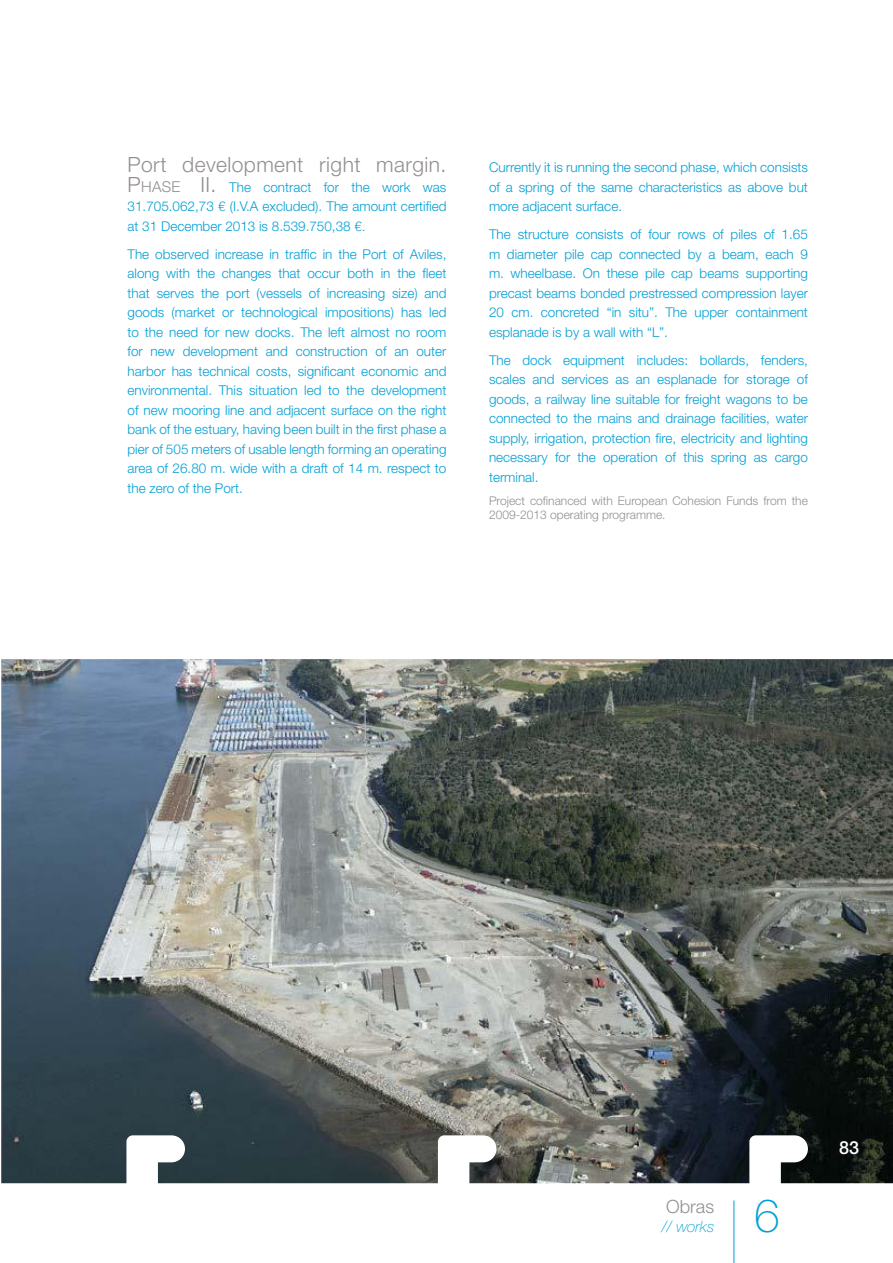
<style>
.page{position:relative;width:893px;height:1263px;background:#fff}
.page>*{position:absolute;margin:0;border:0;box-sizing:border-box;transform-origin:0 0}
.t1{font:100 46.2px "Helvetica Neue";color:#009fd5}
.t2{font:300 21px "Helvetica Neue";letter-spacing:.02em;color:#948f8f}
.t3{font:300 18.3px "Helvetica Neue";color:#948f8f}
.t4{font:500 18px "Helvetica Neue";color:#fff}
.t5{font:italic 100 15.45px "Helvetica Neue";color:#009fd5}
.t6{font:300 13.5px/19.5px "Helvetica Neue";color:#009fd5;text-align:justify}
.t7{font:300 12px/14.5px "Helvetica Neue";color:#948f8f}
.s1{font-size:21px;color:#948f8f}
.s2{font-size:15px;color:#948f8f}
.s3{font-family:"Helvetica"}
</style>
<div class="page">
<hr style="left:733px;top:1200px;width:1px;height:63px;background:#009fd5">
<img style="left:1px;top:659px;width:892px;height:524px">
<h2 class="t2" style="left:128px;top:152px;width:320px">Port development right margin.</h2>
<p class="t6" style="left:128px;top:177px;width:320px"><span class="s1">P</span><span class="s2">HASE</span> <span class="s1">II.</span> The contract for the work was 31.705.062,73 <span class="s3">€</span> (I.V.A excluded). The amount certified at 31 December 2013 is 8.539.750,38 <span class="s3">€.</span></p>
<p class="t6" style="left:128px;top:244px;width:320px">The observed increase in traffic in the Port of Aviles, along with the changes that occur both in the fleet that serves the port (vessels of increasing size) and goods (market or technological impositions) has led to the need for new docks. The left almost no room for new development and construction of an outer harbor has technical costs, significant economic and environmental. This situation led to the development of new mooring line and adjacent surface on the right bank of the estuary, having been built in the first phase a pier of 505 meters of usable length forming an operating area of 26.80 m. wide with a draft of 14 m. respect to the zero of the Port.</p>
<p class="t6" style="left:489px;top:157px;width:320px">Currently it is running the second phase, which consists of a spring of the same characteristics as above but more adjacent surface.</p>
<p class="t6" style="left:489px;top:224px;width:320px">The structure consists of four rows of piles of 1.65 m diameter pile cap connected by a beam, each 9 m. wheelbase. On these pile cap beams supporting precast beams bonded prestressed compression layer 20 cm. concreted “in situ”. The upper containment esplanade is by a wall with “L”.</p>
<p class="t6" style="left:489px;top:350px;width:320px">The dock equipment includes: bollards, fenders, scales and services as an esplanade for storage of goods, a railway line suitable for freight wagons to be connected to the mains and drainage facilities, water supply, irrigation, protection fire, electricity and lighting necessary for the operation of this spring as cargo terminal.</p>
<p class="t7" style="left:489px;top:493px;width:320px">Project cofinanced with European Cohesion Funds from the<br>2009-2013 operating programme.</p>
<h3 class="t3" style="left:666px;top:1196px;width:50px">Obras</h3>
<p class="t5" style="left:662px;top:1217px;width:54px">// works</p>
<h1 class="t1" style="left:754px;top:1189px;width:27px">6</h1>
<h3 class="t4" style="left:839px;top:1137px;width:22px">83</h3>
</div>
